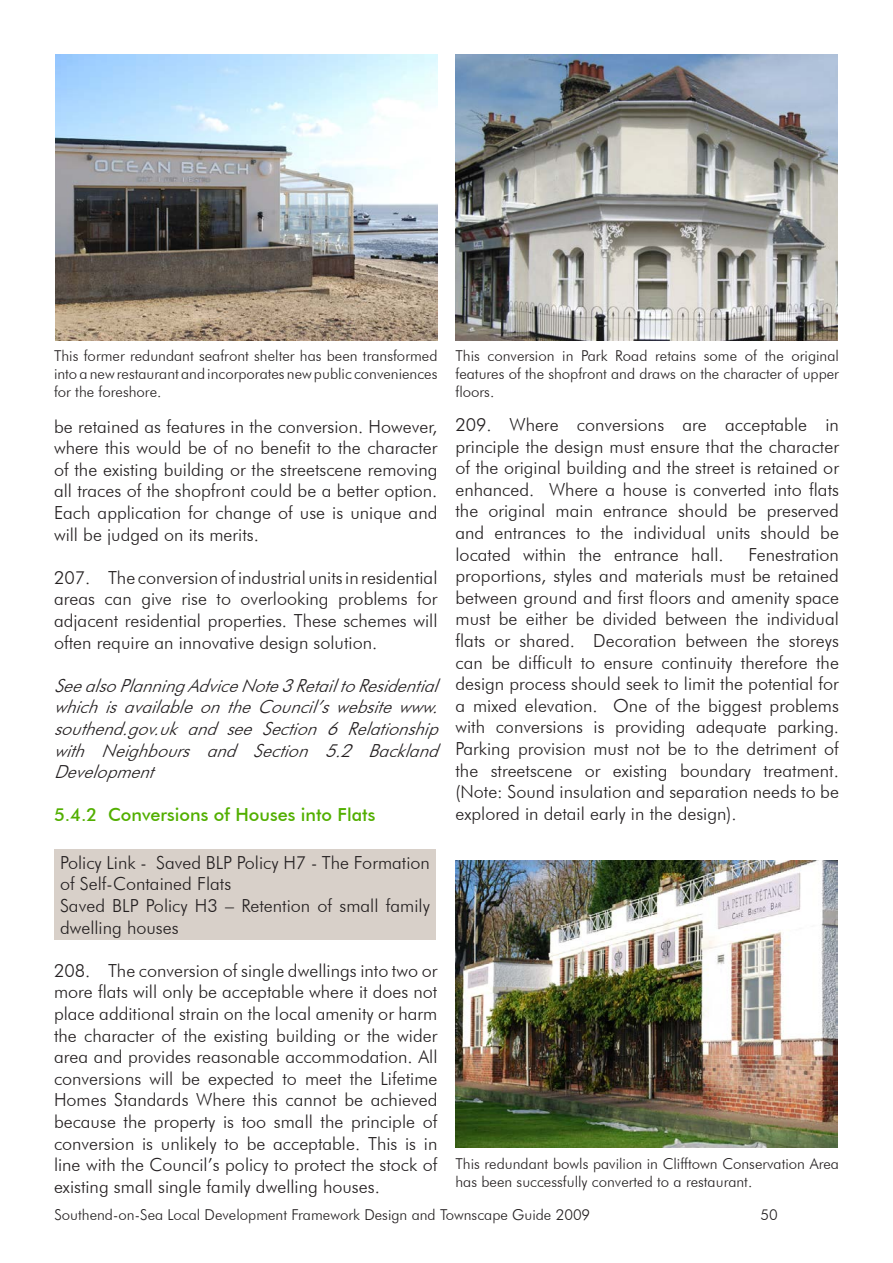
<style>
.page{position:relative;width:893px;height:1263px;background:#fff}
.page>*{position:absolute;margin:0;border:0;box-sizing:border-box;transform-origin:0 0}
.Paragraph_Style_1{font:300 18px/21.6px "Futura BT";color:#231f20;text-align:justify}
.Paragraph_Style_1-2{font:italic 300 18px/21.6px "Futura BT";color:#231f20;text-align:justify}
.Heading_3{font:500 18px "Futura BT";color:#52af00}
.Picture_captions{font:300 15px/18px "Futura BT";color:#231f20;text-align:justify}
</style>
<div class="page">
<img style="left:56px;top:54px;width:381px;height:287px">
<div style="left:54px;top:849px;width:382px;height:90px;background:#d8d0c9"></div>
<img style="left:455px;top:860px;width:382px;height:287px">
<img style="left:455px;top:54px;width:382px;height:287px">
<p class="Picture_captions" style="left:54px;top:346px;width:385px">This former redundant seafront shelter has been transformed into a new restaurant and incorporates new public conveniences for the foreshore.</p>
<p class="Picture_captions" style="left:455px;top:346px;width:385px">This conversion in Park Road retains some of the original features of the shopfront and draws on the character of upper floors.</p>
<p class="Paragraph_Style_1" style="left:54px;top:415px;width:385px">be retained as features in the conversion. However, where this would be of no benefit to the character of the existing building or the streetscene removing all traces of the shopfront could be a better option.<br>Each application for change of use is unique and will be judged on its merits.</p>
<p class="Paragraph_Style_1" style="left:54px;top:566px;width:385px">207. The conversion of industrial units in residential areas can give rise to overlooking problems for adjacent residential properties. These schemes will often require an innovative design solution.</p>
<p class="Paragraph_Style_1-2" style="left:54px;top:674px;width:393px">SeealsoPlanningAdviceNote3RetailtoResidential whichisavailableontheCouncil’swebsitewww. southend.gov.uk and see Section 6 Relationship with Neighbours and Section 5.2 Backland Development</p>
<p class="Heading_3" style="left:54px;top:804px;width:323px">5.4.2 Conversions of Houses into Flats</p>
<p class="Paragraph_Style_1" style="left:60px;top:851px;width:371px">Policy Link - Saved BLP Policy H7 - The Formation of Self-Contained Flats</p>
<p class="Paragraph_Style_1" style="left:60px;top:895px;width:371px">Saved BLP Policy H3 – Retention of small family dwelling houses</p>
<p class="Paragraph_Style_1" style="left:54px;top:959px;width:385px">208. The conversion of single dwellings into two or more flats will only be acceptable where it does not place additional strain on the local amenity or harm the character of the existing building or the wider area and provides reasonable accommodation. All conversions will be expected to meet the Lifetime Homes Standards Where this cannot be achieved because the property is too small the principle of conversion is unlikely to be acceptable. This is in line with the Council’s policy to protect the stock of existing small single family dwelling houses.</p>
<p class="Paragraph_Style_1" style="left:455px;top:414px;width:385px">209. Where conversions are acceptable in principle the design must ensure that the character of the original building and the street is retained or enhanced. Where a house is converted into flats the original main entrance should be preserved and entrances to the individual units should be located within the entrance hall.</p>
<p class="Paragraph_Style_1" style="left:455px;top:543px;width:385px;text-indent:293px">Fenestration proportions, styles and materials must be retained between ground and first floors and amenity space must be either be divided between the individual flats or shared. Decoration between the storeys can be difficult to ensure continuity therefore the design process should seek to limit the potential for a mixed elevation. One of the biggest problems with conversions is providing adequate parking.<br>Parking provision must not be to the detriment of the streetscene or existing boundary treatment. (Note: Sound insulation and separation needs to be explored in detail early in the design).</p>
<p class="Picture_captions" style="left:455px;top:1155px;width:385px">This redundant bowls pavilion in Clifftown Conservation Area has been successfully converted to a restaurant.</p>
<p class="Picture_captions" style="left:54px;top:1206px;width:537px">Southend-on-Sea Local Development Framework Design and Townscape Guide 2009</p>
<p class="Picture_captions" style="left:760px;top:1206px;width:19px">50</p>
</div>
